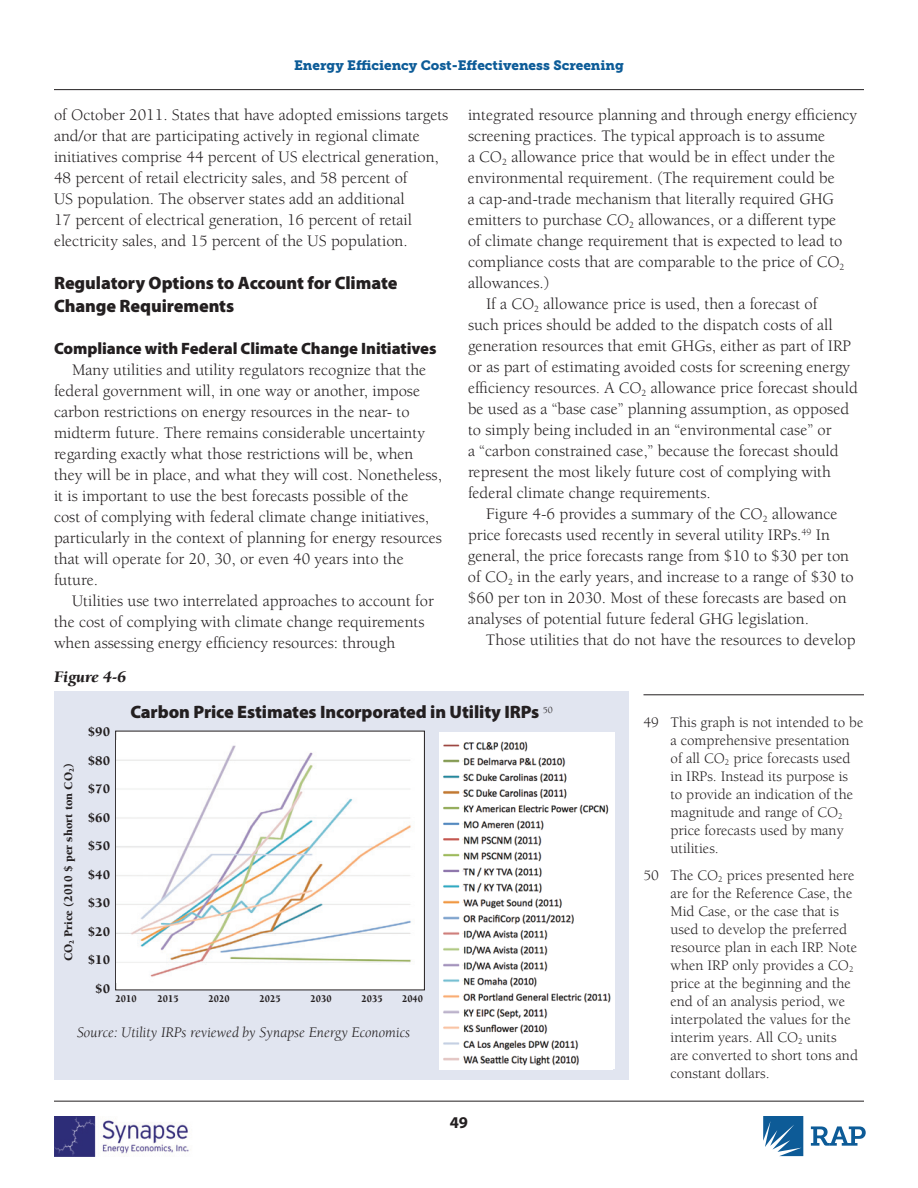
<style>
.page{position:relative;width:918px;height:1188px;background:#fff}
.page>*{position:absolute;margin:0;border:0;box-sizing:border-box;transform-origin:0 0}
.t1{font:900 18px/22.5px "Myriad Pro";letter-spacing:-.005em;color:#231f20}
.t2{font:16.5px/21px "Berkeley Std";color:#231f20}
.t3{font:900 16.5px "Myriad Pro";letter-spacing:-.005em;color:#231f20}
.t4{font:italic 900 16.5px "Berkeley Std";color:#231f20}
.t5{font:700 16.5px "Myriad Pro";color:#231f20}
.t6{font:15px/18px "Berkeley Std";color:#231f20}
.t7{font:italic 15px "Berkeley Std";color:#231f20}
.t8{font:13.5px "Museo Slab 900";color:#0d5c98}
.t9{font:900 13.5px/28.5px "Berkeley Std";color:#231f20;text-align:center}
.t10{font:900 12px "Berkeley Std";color:#231f20}
.t11{font:900 10.5px "Berkeley Std";color:#231f20;scale:.9 1}
</style>
<div class="page">
<svg style="left:763px;top:1116px;width:40px;height:40px"></svg>
<svg style="left:811px;top:1126px;width:55px;height:20px"></svg>
<hr style="left:54px;top:1101px;width:810px;height:1px;background:#231f20">
<hr style="left:54px;top:89px;width:810px;height:1px;background:#231f20">
<img style="left:54px;top:1116px;width:135px;height:40px">
<div style="left:54px;top:691px;width:575px;height:389px;background:#e1e5f0"></div>
<div style="left:116px;top:731px;width:308px;height:259px;background:#fff"></div>
<div style="left:115px;top:731px;width:310px;height:259px;border:1px solid #231f20"></div>
<img style="left:116px;top:740px;width:295px;height:243px">
<img style="left:440px;top:733px;width:172px;height:336px">
<hr style="left:644px;top:694px;width:220px;height:1px;background:#231f20">
<p class="t8" style="left:294px;top:57px;width:331px">Energy Efficiency Cost-Effectiveness Screening</p>
<p class="t2" style="left:54px;top:104px;width:396px">of October 2011. States that have adopted emissions targets and/or that are participating actively in regional climate initiatives comprise 44 percent of US electrical generation, 48 percent of retail electricity sales, and 58 percent of<br>US population. The observer states add an additional<br>17 percent of electrical generation, 16 percent of retail electricity sales, and 15 percent of the US population.</p>
<p class="t1" style="left:54px;top:272px;width:345px">Regulatory Options to Account for Climate<br>Change Requirements</p>
<p class="t3" style="left:54px;top:339px;width:384px">Compliance with Federal Climate Change Initiatives</p>
<p class="t2" style="left:54px;top:359px;width:390px;text-indent:18px">Many utilities and utility regulators recognize that the federal government will, in one way or another, impose carbon restrictions on energy resources in the near- to midterm future. There remains considerable uncertainty regarding exactly what those restrictions will be, when they will be in place, and what they will cost. Nonetheless, it is important to use the best forecasts possible of the<br>cost of complying with federal climate change initiatives, particularly in the context of planning for energy resources that will operate for 20, 30, or even 40 years into the future.</p>
<p class="t2" style="left:54px;top:590px;width:381px;text-indent:18px">Utilities use two interrelated approaches to account for the cost of complying with climate change requirements when assessing energy efficiency resources: through</p>
<p class="t4" style="left:54px;top:668px;width:74px">Figure 4-6</p>
<p class="t2" style="left:468px;top:105px;width:391px">integrated resource planning and through energy efficiency</p>
<p class="t2" style="left:468px;top:126px;width:359px">screening practices. The typical approach is to assume</p>
<p class="t2" style="left:468px;top:147px;width:369px">a CO<sub>2</sub> allowance price that would be in effect under the</p>
<p class="t2" style="left:468px;top:168px;width:368px">environmental requirement. (The requirement could be</p>
<p class="t2" style="left:468px;top:189px;width:367px">a cap-and-trade mechanism that literally required GHG</p>
<p class="t2" style="left:468px;top:210px;width:370px">emitters to purchase CO<sub>2</sub> allowances, or a different type</p>
<p class="t2" style="left:468px;top:231px;width:376px">of climate change requirement that is expected to lead to</p>
<p class="t2" style="left:468px;top:252px;width:378px">compliance costs that are comparable to the price of CO<sub>2</sub></p>
<p class="t2" style="left:468px;top:273px;width:83px">allowances.)</p>
<p class="t2" style="left:486px;top:294px;width:333px">If a CO<sub>2</sub> allowance price is used, then a forecast of</p>
<p class="t2" style="left:468px;top:315px;width:366px">such prices should be added to the dispatch costs of all</p>
<p class="t2" style="left:468px;top:336px;width:385px">generation resources that emit GHGs, either as part of IRP</p>
<p class="t2" style="left:468px;top:357px;width:384px">or as part of estimating avoided costs for screening energy</p>
<p class="t2" style="left:468px;top:378px;width:391px">efficiency resources. A CO<sub>2</sub> allowance price forecast should</p>
<p class="t2" style="left:468px;top:399px;width:383px">be used as a “base case” planning assumption, as opposed</p>
<p class="t2" style="left:468px;top:420px;width:365px">to simply being included in an “environmental case” or</p>
<p class="t2" style="left:468px;top:441px;width:372px">a “carbon constrained case,” because the forecast should</p>
<p class="t2" style="left:468px;top:462px;width:365px">represent the most likely future cost of complying with</p>
<p class="t2" style="left:468px;top:483px;width:244px">federal climate change requirements.</p>
<p class="t2" style="left:486px;top:504px;width:353px">Figure 4-6 provides a summary of the CO<sub>2</sub> allowance</p>
<p class="t2" style="left:468px;top:525px;width:363px">price forecasts used recently in several utility IRPs.<sup>49</sup> In</p>
<p class="t2" style="left:468px;top:546px;width:383px">general, the price forecasts range from $10 to $30 per ton</p>
<p class="t2" style="left:468px;top:567px;width:387px">of CO<sub>2</sub> in the early years, and increase to a range of $30 to</p>
<p class="t2" style="left:468px;top:588px;width:380px">$60 per ton in 2030. Most of these forecasts are based on</p>
<p class="t2" style="left:468px;top:609px;width:343px">analyses of potential future federal GHG legislation.</p>
<p class="t2" style="left:486px;top:630px;width:371px">Those utilities that do not have the resources to develop</p>
<p class="t10" style="left:62px;top:961px;width:199px;rotate:-90deg">CO<sub>2</sub> Price (2010 $ per short ton CO<sub>2</sub>)</p>
<p class="t1" style="left:130px;top:701px;width:424px">Carbon Price Estimates Incorporated in Utility IRPs <sup>50</sup></p>
<p class="t9" style="left:88px;top:718px;width:24px">$90 $80 $70 $60 $50 $40 $30 $20 $10 $0</p>
<p class="t11" style="left:116px;top:993px;width:25px">2010</p>
<p class="t11" style="left:158px;top:993px;width:25px">2015</p>
<p class="t11" style="left:209px;top:993px;width:25px">2020</p>
<p class="t11" style="left:260px;top:993px;width:25px">2025</p>
<p class="t11" style="left:311px;top:993px;width:25px">2030</p>
<p class="t11" style="left:362px;top:993px;width:25px">2035</p>
<p class="t11" style="left:402px;top:993px;width:25px">2040</p>
<p class="t7" style="left:77px;top:1025px;width:335px">Source: Utility IRPs reviewed by Synapse Energy Economics</p>
<p class="t5" style="left:450px;top:1114px;width:20px">49</p>
<p class="t6" style="left:670px;top:714px;width:195px;text-indent:-27px">49 This graph is not intended to be a comprehensive presentation of all CO<sub>2</sub> price forecasts used in IRPs. Instead its purpose is to provide an indication of the magnitude and range of CO<sub>2 </sub>price forecasts used by many utilities.</p>
<p class="t6" style="left:670px;top:867px;width:189px;text-indent:-27px">50 The CO<sub>2</sub> prices presented here are for the Reference Case, the<br>Mid Case, or the case that is used to develop the preferred resource plan in each IRP. Note when IRP only provides a CO<sub>2 </sub>price at the beginning and the end of an analysis period, we interpolated the values for the interim years. All CO<sub>2</sub> units are converted to short tons and constant dollars.</p>
</div>
